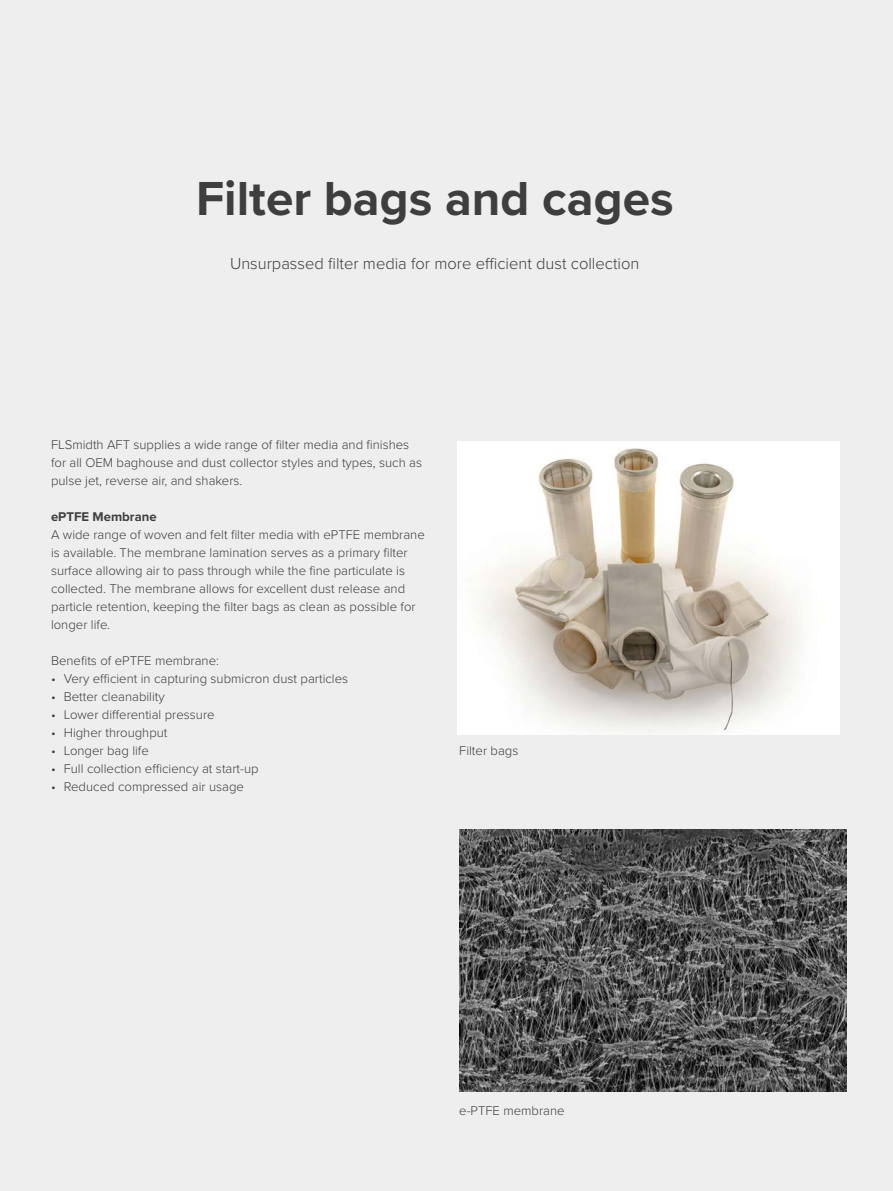
<style>
.page{position:relative;width:893px;height:1191px;background:#eeeeef}
.page>*{position:absolute;margin:0;border:0;box-sizing:border-box;transform-origin:0 0}
.Headline__black{font:700 49.5px "Proxima Nova";color:#3e3e3f}
.Subhead{font:300 16.5px "Proxima Nova";color:#3e3e3f}
.Body{font:300 13.2px/18px "Proxima Nova";color:#3e3e3f}
.Bullets{font:300 13.2px "Proxima Nova";color:#3e3e3f}
.Body-2{font:700 13.2px "Proxima Nova";color:#3e3e3f}
</style>
<div class="page">
<img style="left:457px;top:441px;width:383px;height:294px">
<img style="left:459px;top:829px;width:387px;height:262px">
<p class="Headline__black" style="left:196px;top:161px;width:479px">Filter bags and cages</p>
<p class="Subhead" style="left:230px;top:251px;width:411px">Unsurpassed filter media for more efficient dust collection</p>
<p class="Body" style="left:51px;top:434px;width:373px">FLSmidth AFT supplies a wide range of filter media and finishes for all OEM baghouse and dust collector styles and types, such as pulse jet, reverse air, and shakers.</p>
<p class="Body-2" style="left:51px;top:506px;width:107px">ePTFE Membrane</p>
<p class="Body" style="left:51px;top:524px;width:375px">A wide range of woven and felt filter media with ePTFE membrane is available. The membrane lamination serves as a primary filter surface allowing air to pass through while the fine particulate is collected. The membrane allows for excellent dust release and particle retention, keeping the filter bags as clean as possible for longer life.</p>
<p class="Body" style="left:51px;top:650px;width:170px">Benefits of ePTFE membrane:</p>
<p class="Body" style="left:51px;top:668px;width:299px">• Very efficient in capturing submicron dust particles</p>
<p class="Body" style="left:51px;top:686px;width:115px">• Better cleanability</p>
<p class="Body" style="left:51px;top:704px;width:165px">• Lower differential pressure</p>
<p class="Body" style="left:51px;top:722px;width:118px">• Higher throughput</p>
<p class="Body" style="left:51px;top:740px;width:99px">• Longer bag life</p>
<p class="Body" style="left:51px;top:758px;width:209px">• Full collection efficiency at start-up</p>
<p class="Body" style="left:51px;top:776px;width:194px">• Reduced compressed air usage</p>
<p class="Bullets" style="left:459px;top:740px;width:61px">Filter bags</p>
<p class="Bullets" style="left:459px;top:1100px;width:107px">e-PTFE membrane</p>
</div>
